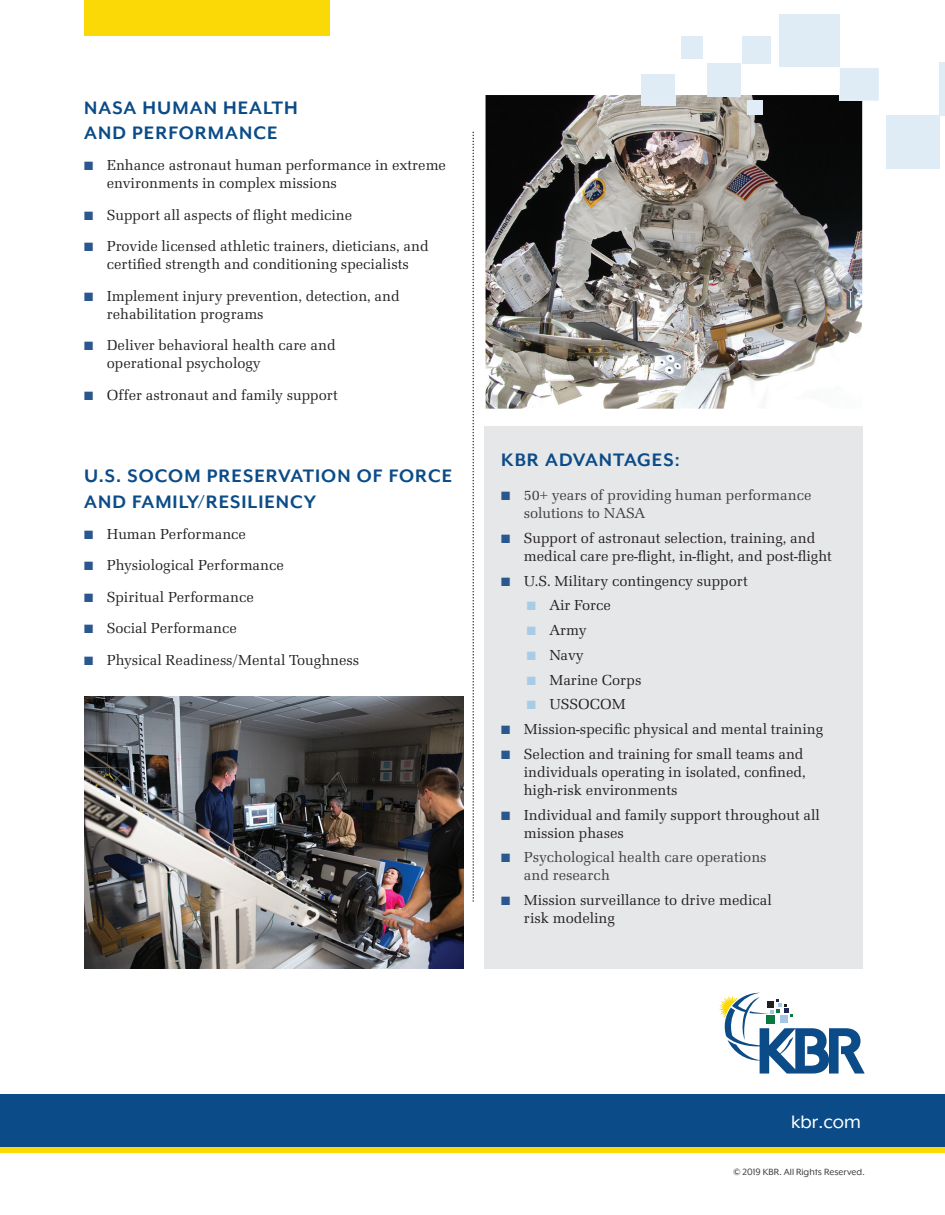
<style>
.page{position:relative;width:945px;height:1215px;background:#fff}
.page>*{position:absolute;margin:0;border:0;box-sizing:border-box;transform-origin:0 0}
.t1{font:700 21px/25.2px "Mr Eaves XL Mod OT";letter-spacing:.05em;color:#0b4b87}
.t2{font:21px "Mr Eaves XL Mod OT";color:#fff}
.t3{font:15px/18px "URW Latino TOT";color:#231f20}
.t4{font:15px/18px "URW Latino TOT";color:#3e3e3f}
.t5{font:10.5px "Mr Eaves XL Mod OT";color:#3e3e3f}
.s1{color:#2b578f}
.s2{color:#a9cce6}
</style>
<div class="page">
<div style="left:84px;top:1px;width:245px;height:35px;background:#fad906"></div>
<div style="left:484px;top:426px;width:378px;height:542px;background:#e6e7e9"></div>
<img style="left:485px;top:95px;width:377px;height:314px">
<svg style="left:472px;top:132px;width:2px;height:769px"></svg>
<div style="left:886px;top:115px;width:53px;height:53px;background:#dfecf6"></div>
<div style="left:939px;top:62px;width:6px;height:53px;background:#dfecf6"></div>
<svg style="left:840px;top:68px;width:38px;height:33px"></svg>
<img style="left:839px;top:95px;width:23px;height:6px">
<div style="left:779px;top:14px;width:60px;height:52px;background:#dfecf6"></div>
<div style="left:742px;top:36px;width:28px;height:28px;background:#dfecf6"></div>
<img style="left:747px;top:101px;width:15px;height:13px">
<div style="left:681px;top:36px;width:22px;height:23px;background:#dfecf6"></div>
<div style="left:707px;top:64px;width:33px;height:31px;background:#dfecf6"></div>
<img style="left:707px;top:95px;width:33px;height:1px">
<div style="left:641px;top:74px;width:34px;height:21px;background:#dfecf6"></div>
<img style="left:641px;top:95px;width:34px;height:11px">
<div style="left:1px;top:1094px;width:944px;height:58px;background:#0b4b87"></div>
<div style="left:1px;top:1147px;width:944px;height:5px;background:#fad906"></div>
<svg style="left:719px;top:992px;width:145px;height:81px"></svg>
<img style="left:84px;top:697px;width:379px;height:271px">
<h1 class="t1" style="left:84px;top:95px;width:215px">NASA HUMAN HEALTH<br>AND PERFORMANCE</h1>
<p class="t3" style="left:107px;top:156px;width:341px;text-indent:-22px"><span class="s1">■</span> Enhance astronaut human performance in extreme environments in complex missions</p>
<p class="t3" style="left:84px;top:206px;width:269px"><span class="s1">■</span> Support all aspects of flight medicine</p>
<p class="t3" style="left:84px;top:237px;width:346px;text-align:center"><span class="s1">■</span> Provide licensed athletic trainers, dieticians, and certified strength and conditioning specialists</p>
<p class="t3" style="left:107px;top:287px;width:294px;text-indent:-22px"><span class="s1">■</span> Implement injury prevention, detection, and rehabilitation programs</p>
<p class="t3" style="left:107px;top:336px;width:230px;text-indent:-22px"><span class="s1">■</span> Deliver behavioral health care and operational psychology</p>
<p class="t3" style="left:84px;top:386px;width:255px"><span class="s1">■</span> Offer astronaut and family support</p>
<h1 class="t1" style="left:84px;top:463px;width:369px">U.S. SOCOM PRESERVATION OF FORCE<br>AND FAMILY/RESILIENCY</h1>
<p class="t3" style="left:84px;top:525px;width:163px"><span class="s1">■</span> Human Performance</p>
<p class="t3" style="left:84px;top:556px;width:201px"><span class="s1">■</span> Physiological Performance</p>
<p class="t3" style="left:84px;top:588px;width:171px"><span class="s1">■</span> Spiritual Performance</p>
<p class="t3" style="left:84px;top:619px;width:154px"><span class="s1">■</span> Social Performance</p>
<p class="t3" style="left:84px;top:651px;width:276px"><span class="s1">■</span> Physical Readiness/Mental Toughness</p>
<h1 class="t1" style="left:501px;top:447px;width:180px">KBR ADVANTAGES:</h1>
<p class="t4" style="left:524px;top:486px;width:289px;text-indent:-22px"><span class="s1">■</span> 50+ years of providing human performance solutions to NASA</p>
<p class="t3" style="left:524px;top:529px;width:309px;text-indent:-22px"><span class="s1">■</span> Support of astronaut selection, training, and medical care pre-flight, in-flight, and post-flight</p>
<p class="t3" style="left:501px;top:572px;width:248px"><span class="s1">■</span> U.S. Military contingency support</p>
<p class="t3" style="left:527px;top:596px;width:86px"><span class="s2">■</span> Air Force</p>
<p class="t3" style="left:527px;top:621px;width:61px"><span class="s2">■</span> Army</p>
<p class="t3" style="left:527px;top:646px;width:58px"><span class="s2">■</span> Navy</p>
<p class="t3" style="left:527px;top:671px;width:116px"><span class="s2">■</span> Marine Corps</p>
<p class="t3" style="left:527px;top:695px;width:100px"><span class="s2">■</span> USSOCOM</p>
<p class="t3" style="left:501px;top:720px;width:323px"><span class="s1">■</span> Mission-specific physical and mental training</p>
<p class="t3" style="left:524px;top:745px;width:283px;text-indent:-22px"><span class="s1">■</span> Selection and training for small teams and individuals operating in isolated, confined, high-risk environments</p>
<p class="t3" style="left:524px;top:806px;width:297px;text-indent:-22px"><span class="s1">■</span> Individual and family support throughout all mission phases</p>
<p class="t4" style="left:524px;top:848px;width:244px;text-indent:-22px"><span class="s1">■</span> Psychological health care operations and research</p>
<p class="t3" style="left:524px;top:891px;width:249px;text-indent:-22px"><span class="s1">■</span> Mission surveillance to drive medical risk modeling</p>
<h1 class="t2" style="left:791px;top:1110px;width:71px">kbr.com</h1>
<p class="t5" style="left:733px;top:1166px;width:133px">© 2019 KBR. All Rights Reserved.</p>
</div>
